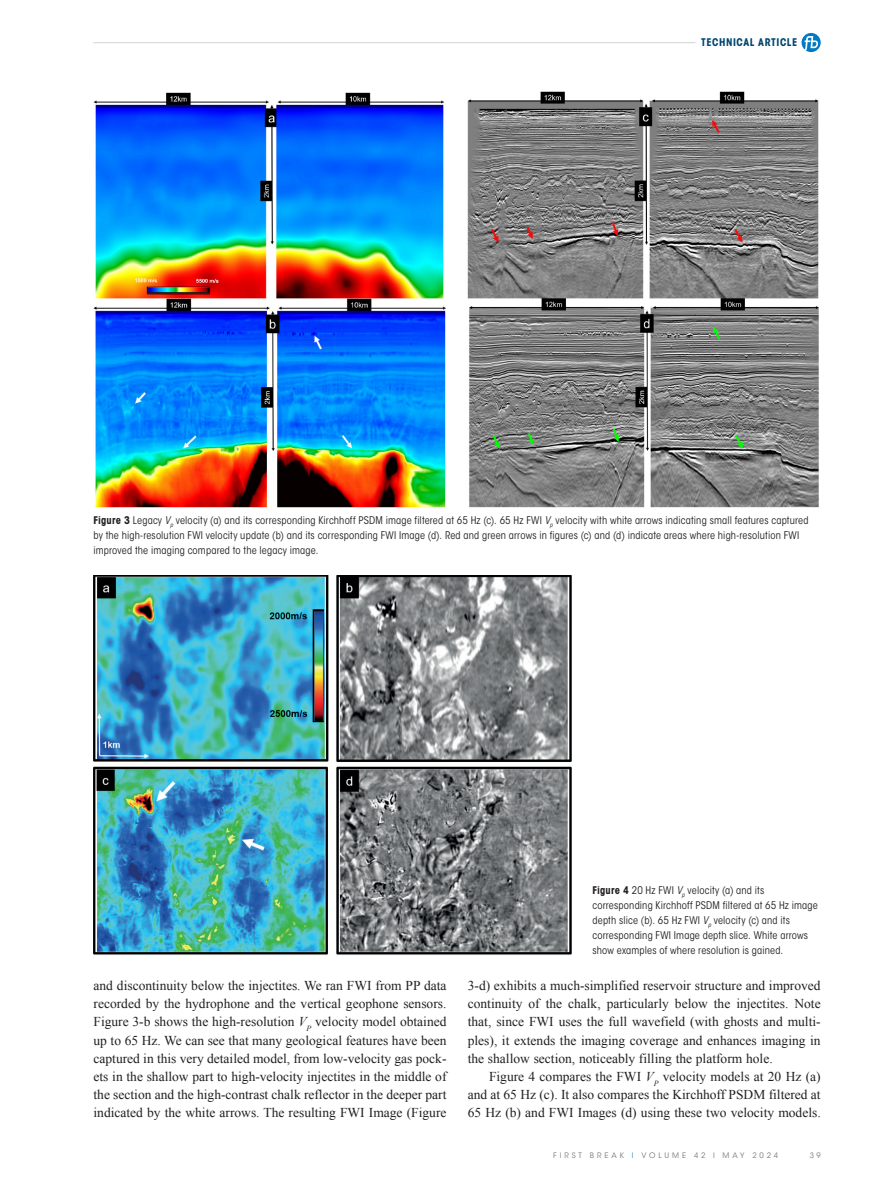
<style>
.page{position:relative;width:893px;height:1191px;background:#fff}
.page>*{position:absolute;margin:0;border:0;box-sizing:border-box;transform-origin:0 0}
._00-FB_BODY_indent{font:13.5px/18.1px "Times New Roman";color:#231f20;text-align:justify}
._06-CAPTION_black{font:condensed 10.5px/15px "ITC Avant Garde Std";letter-spacing:.015em;color:#231f20}
.t1{font:700 condensed 10.5px "ITC Avant Garde Std";letter-spacing:.055em;color:#004670}
.t2{font:7.5px "ITC Avant Garde Std";letter-spacing:.385em;color:#787a7d}
.s1{font-weight:700}
.s2{font-style:italic}
.s3{color:#1c8acb}
</style>
<div class="page">
<hr style="left:94px;top:42px;width:601px;height:1px;background:#d1d2d4">
<svg style="left:801px;top:33px;width:20px;height:19px"></svg>
<img style="left:94px;top:92px;width:725px;height:415px">
<img style="left:94px;top:575px;width:478px;height:380px">
<p class="t1" style="left:701px;top:36px;width:98px">TECHNICAL ARTICLE</p>
<p class="_06-CAPTION_black" style="left:94px;top:512px;width:716px"><span class="s1">Figure 3</span> Legacy <span class="s2">V</span><sub>p</sub> velocity (a) and its corresponding Kirchhoff PSDM image filtered at 65 Hz (c). 65 Hz FWI <span class="s2">V</span><sub>p</sub> velocity with white arrows indicating small features captured by the high-resolution FWI velocity update (b) and its corresponding FWI Image (d). Red and green arrows in figures (c) and (d) indicate areas where high-resolution FWI improved the imaging compared to the legacy image.</p>
<p class="_00-FB_BODY_indent" style="left:94px;top:976px;width:354px">and discontinuity below the injectites. We ran FWI from PP data recorded by the hydrophone and the vertical geophone sensors.<br>Figure 3-b shows the high-resolution <span class="s2">V</span><sub>P</sub> velocity model obtained up to 65 Hz. We can see that many geological features have been captured in this very detailed model, from low-velocity gas pock&shy;ets in the shallow part to high-velocity injectites in the middle of the section and the high-contrast chalk reflector in the deeper part indicated by the white arrows. The resulting FWI Image (Figure</p>
<p class="_06-CAPTION_black" style="left:592px;top:882px;width:227px"><span class="s1">Figure 4</span> 20 Hz FWI <span class="s2">V</span><sub>p</sub> velocity (a) and its corresponding Kirchhoff PSDM filtered at 65 Hz image depth slice (b). 65 Hz FWI <span class="s2">V</span><sub>p</sub> velocity (c) and its corresponding FWI Image depth slice. White arrows show examples of where resolution is gained.</p>
<p class="_00-FB_BODY_indent" style="left:468px;top:976px;width:354px">3-d) exhibits a much-simplified reservoir structure and improved continuity of the chalk, particularly below the injectites. Note that, since FWI uses the full wavefield (with ghosts and multi&shy;ples), it extends the imaging coverage and enhances imaging in the shallow section, noticeably filling the platform hole.</p>
<p class="_00-FB_BODY_indent" style="left:468px;top:1067px;width:354px;text-indent:21px">Figure 4 compares the FWI <span class="s2">V</span><sub>P</sub> velocity models at 20 Hz (a) and at 65 Hz (c). It also compares the Kirchhoff PSDM filtered at 65 Hz (b) and FWI Images (d) using these two velocity models.</p>
<p class="t2" style="left:553px;top:1151px;width:226px">FIRST BREAK <span class="s3">I</span> VOLUME 42 I MAY 2024</p>
<p class="t2" style="left:810px;top:1151px;width:12px">3 9</p>
</div>
